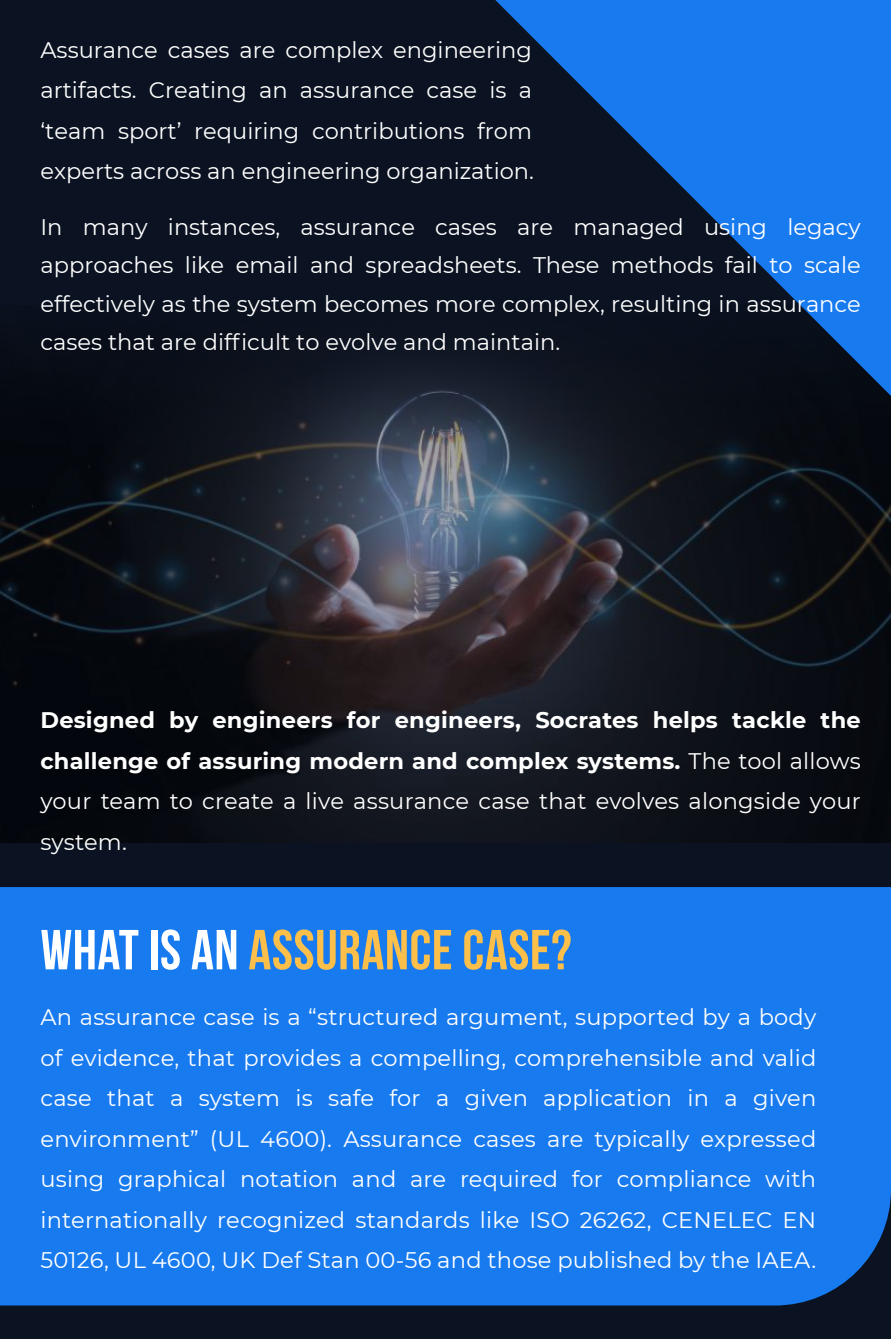
<style>
.page{position:relative;width:891px;height:1339px;background:#fff}
.page>*{position:absolute;margin:0;border:0;box-sizing:border-box;transform-origin:0 0}
.t1{font:700 56.25px "Bebas Neue";letter-spacing:.01em;color:#fcbf4a}
.t2{font:22.5px/40.5px "Montserrat";color:#fff;text-align:justify}
.t3{font:700 22.5px/40.5px "Montserrat";letter-spacing:.01em;color:#fff;text-align:justify}
.s1{font-weight:400}
.s2{color:#fff}
</style>
<div class="page">
<div style="left:0;top:0;width:891px;height:1338px;background:#0b1322"></div>
<img style="left:0;top:347px;width:891px;height:494px">
<svg style="left:495px;top:0;width:396px;height:396px"></svg>
<div style="left:0;top:887px;width:891px;height:418px;background:#187aef"></div>
<p class="t2" style="left:40px;top:29px;width:495px">Assurance cases are complex engineering artifacts. Creating an assurance case is a ‘team sport’ requiring contributions from experts across an engineering organization.</p>
<p class="t2" style="left:40px;top:207px;width:822px;line-height:38.2px">In many instances, assurance cases are managed using legacy approaches like email and spreadsheets. These methods fail to scale effectively as the system becomes more complex, resulting in assurance cases that are difficult to evolve and maintain.</p>
<p class="t3" style="left:40px;top:699px;width:822px">Designed by engineers for engineers, Socrates helps tackle the challenge of assuring modern and complex systems. <span class="s1">The tool allows your team to create a live assurance case that evolves alongside your system.</span></p>
<h1 class="t1" style="left:40px;top:918px;width:533px"><span class="s2">WHAT IS AN</span> ASSURANCE CASE?</h1>
<p class="t2" style="left:40px;top:995px;width:777px">An assurance case is a “structured argument, supported by a body of evidence, that provides a compelling, comprehensible and valid case that a system is safe for a given application in a given environment” (UL 4600). Assurance cases are typically expressed using graphical notation and are required for compliance with internationally recognized standards like ISO 26262, CENELEC EN 50126, UL 4600, UK Def Stan 00-56 and those published by the IAEA.</p>
</div>
